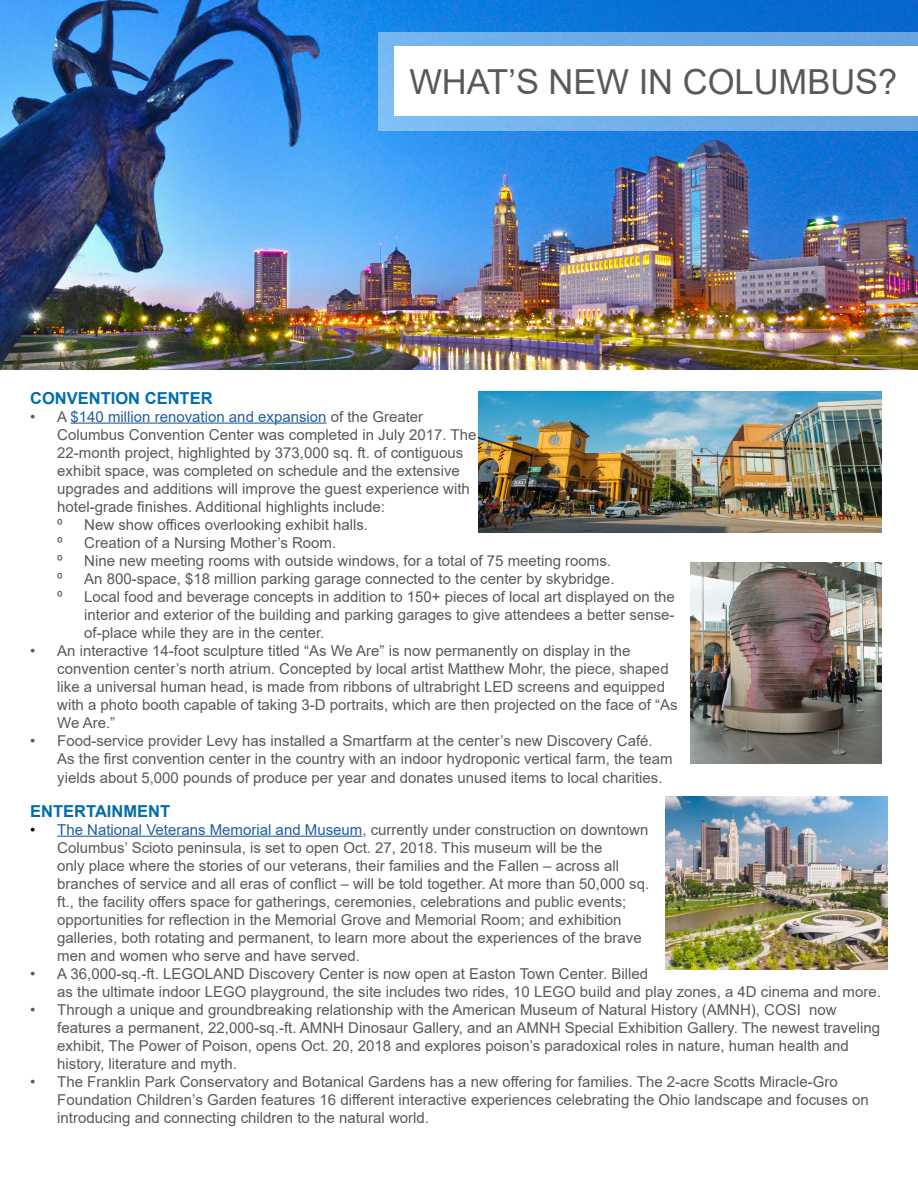
<style>
.page{position:relative;width:918px;height:1188px;background:#fff}
.page>*{position:absolute;margin:0;border:0;box-sizing:border-box;transform-origin:0 0}
.t1{font:34.5px "Arial";color:#58595b}
.t2{font:700 16.5px "Arial";color:#016daa}
.t3{font:15px/18px "Arial";color:#58595b}
.s1{color:#215e9e}
.s2{color:#000}
</style>
<div class="page">
<hr style="left:71px;top:423px;width:256px;height:1px;background:#215e9e">
<hr style="left:57px;top:836px;width:305px;height:1px;background:#215e9e">
<img style="left:478px;top:392px;width:404px;height:141px">
<img style="left:690px;top:563px;width:192px;height:200px">
<img style="left:0;top:0;width:918px;height:370px">
<div style="left:378px;top:32px;width:540px;height:98px;background:linear-gradient(to right,#78baf4,#68a2e0)"></div>
<div style="left:394px;top:46px;width:524px;height:69px;background:#fff"></div>
<img style="left:665px;top:797px;width:223px;height:172px">
<h1 class="t1" style="left:409px;top:58px;width:490px">WHAT’S NEW IN COLUMBUS?</h1>
<p class="t2" style="left:30px;top:386px;width:184px">CONVENTION CENTER</p>
<p class="t3" style="left:57px;top:407px;width:421px;text-indent:-27px">• A <span class="s1">$140 million renovation and expansion</span> of the Greater Columbus Convention Center was completed in July 2017. The 22-month project, highlighted by 373,000 sq. ft. of contiguous exhibit space, was completed on schedule and the extensive upgrades and additions will improve the guest experience with hotel-grade finishes. Additional highlights include:<br>º</p>
<p class="t3" style="left:84px;top:515px;width:285px">New show offices overlooking exhibit halls.</p>
<p class="t3" style="left:57px;top:533px;width:7px">º</p>
<p class="t3" style="left:84px;top:533px;width:254px">Creation of a Nursing Mother’s Room.</p>
<p class="t3" style="left:57px;top:551px;width:7px">º</p>
<p class="t3" style="left:84px;top:551px;width:528px">Nine new meeting rooms with outside windows, for a total of 75 meeting rooms.</p>
<p class="t3" style="left:57px;top:569px;width:7px">º</p>
<p class="t3" style="left:84px;top:569px;width:532px">An 800-space, $18 million parking garage connected to the center by skybridge.</p>
<p class="t3" style="left:57px;top:587px;width:7px">º</p>
<p class="t3" style="left:84px;top:587px;width:592px;text-align:justify">Local food and beverage concepts in addition to 150+ pieces of local art displayed on the interior and exterior of the building and parking garages to give attendees a better sense&shy;of-place while they are in the center.</p>
<p class="t3" style="left:57px;top:641px;width:622px;text-indent:-27px">• An interactive 14-foot sculpture titled “As We Are” is now permanently on display in the convention center’s north atrium. Concepted by local artist Matthew Mohr, the piece, shaped like a universal human head, is made from ribbons of ultrabright LED screens and equipped with a photo booth capable of taking 3-D portraits, which are then projected on the face of “As We Are.”</p>
<p class="t3" style="left:57px;top:731px;width:617px;text-indent:-27px">• Food-service provider Levy has installed a Smartfarm at the center’s new Discovery Café.<br>As the first convention center in the country with an indoor hydroponic vertical farm, the team</p>
<p class="t3" style="left:57px;top:769px;width:607px">yields about 5,000 pounds of produce per year and donates unused items to local charities.</p>
<p class="t2" style="left:30px;top:799px;width:141px">ENTERTAINMENT</p>
<p class="t3" style="left:57px;top:820px;width:593px;text-indent:-27px"><span class="s2">•</span> <span class="s1">The National Veterans Memorial and Museum</span>, currently under construction on downtown Columbus’ Scioto peninsula, is set to open Oct. 27, 2018. This museum will be the<br>only place where the stories of our veterans, their families and the Fallen – across all branches of service and all eras of conflict – will be told together. At more than 50,000 sq. ft., the facility offers space for gatherings, ceremonies, celebrations and public events; opportunities for reflection in the Memorial Grove and Memorial Room; and exhibition galleries, both rotating and permanent, to learn more about the experiences of the brave men and women who serve and have served.</p>
<p class="t3" style="left:57px;top:964px;width:825px;text-indent:-27px">• A 36,000-sq.-ft. LEGOLAND Discovery Center is now open at Easton Town Center. Billed<br>as the ultimate indoor LEGO playground, the site includes two rides, 10 LEGO build and play zones, a 4D cinema and more.</p>
<p class="t3" style="left:57px;top:1000px;width:824px;text-indent:-27px">• Through a unique and groundbreaking relationship with the American Museum of Natural History (AMNH), COSI now features a permanent, 22,000-sq.-ft. AMNH Dinosaur Gallery, and an AMNH Special Exhibition Gallery. The newest traveling exhibit, The Power of Poison, opens Oct. 20, 2018 and explores poison’s paradoxical roles in nature, human health and history, literature and myth.</p>
<p class="t3" style="left:57px;top:1072px;width:813px;text-indent:-27px">• The Franklin Park Conservatory and Botanical Gardens has a new offering for families. The 2-acre Scotts Miracle-Gro<br>Foundation Children’s Garden features 16 different interactive experiences celebrating the Ohio landscape and focuses on introducing and connecting children to the natural world.</p>
</div>
